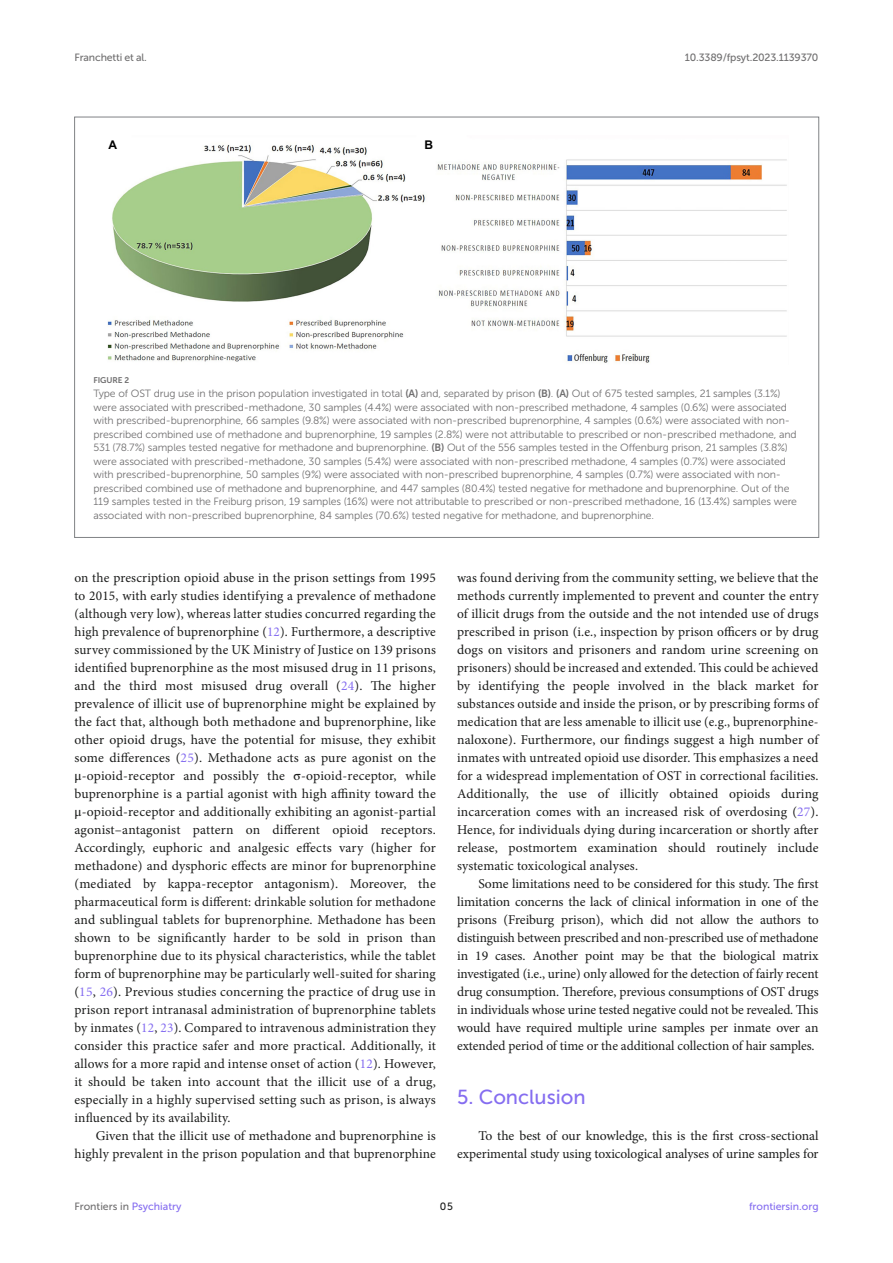
<style>
.page{position:relative;width:893px;height:1263px;background:#fff}
.page>*{position:absolute;margin:0;border:0;box-sizing:border-box;transform-origin:0 0}
.HEAD_1{font:20.25px "Museo Sans 500";color:#856df0}
.TEXT{font:13.5px/18px "Minion Pro";letter-spacing:.005em;color:#1b1c1b;text-align:justify}
.TEXT_FLUSH{font:13.5px/18px "Minion Pro";letter-spacing:-.005em;color:#1b1c1b;text-align:right}
.t1{font:700 12px "Arial";color:#000}
.FIG_LEG{font:10.5px/13.5px "Museo Sans 300";letter-spacing:-.01em;color:#706f70}
.t2{font:10.5px "Museo Sans 500";letter-spacing:-.015em;color:#706f70}
.t3{font:10.5px "Museo Sans 500";color:#856df0}
.t4{font:10.5px "Museo Sans 500";color:#1b1c1b}
.FIG_HD{font:8.25px "Museo Sans 700";letter-spacing:-.01em;color:#706f70}
.s1{font-family:"Museo Sans 700"}
.s2{color:#856df0}
.s3{font-family:"STIX General"}
</style>
<div class="page">
<img style="left:107px;top:144px;width:680px;height:219px">
<p class="t2" style="left:74px;top:51px;width:74px">Franchetti et al.</p>
<p class="t2" style="left:685px;top:51px;width:135px">10.3389/fpsyt.2023.1139370</p>
<p class="t1" style="left:108px;top:136px;width:10px">A</p>
<p class="t1" style="left:425px;top:136px;width:10px">B</p>
<p class="FIG_HD" style="left:94px;top:376px;width:37px">FIGURE 2</p>
<p class="FIG_LEG" style="left:94px;top:387px;width:705px">Type of OST drug use in the prison population investigated in total <span class="s1">(A)</span> and, separated by prison <span class="s1">(B)</span>. <span class="s1">(A)</span> Out of 675 tested samples, 21 samples (3.1%) were associated with prescribed-methadone, 30 samples (4.4%) were associated with non-prescribed methadone, 4 samples (0.6%) were associated with prescribed-buprenorphine, 66 samples (9.8%) were associated with non-prescribed buprenorphine, 4 samples (0.6%) were associated with non&shy;prescribed combined use of methadone and buprenorphine, 19 samples (2.8%) were not attributable to prescribed or non-prescribed methadone, and 531 (78.7%) samples tested negative for methadone and buprenorphine. <span class="s1">(B)</span> Out of the 556 samples tested in the Offenburg prison, 21 samples (3.8%) were associated with prescribed-methadone, 30 samples (5.4%) were associated with non-prescribed methadone, 4 samples (0.7%) were associated with prescribed-buprenorphine, 50 samples (9%) were associated with non-prescribed buprenorphine, 4 samples (0.7%) were associated with non&shy;prescribed combined use of methadone and buprenorphine, and 447 samples (80.4%) tested negative for methadone and buprenorphine. Out of the 119 samples tested in the Freiburg prison, 19 samples (16%) were not attributable to prescribed or non-prescribed methadone, 16 (13.4%) samples were associated with non-prescribed buprenorphine, 84 samples (70.6%) tested negative for methadone, and buprenorphine.</p>
<p class="TEXT" style="left:74px;top:569px;width:363px">on the prescription opioid abuse in the prison settings from 1995 to 2015, with early studies identifying a prevalence of methadone (although very low), whereas latter studies concurred regarding the high prevalence of buprenorphine (<span class="s2">12</span>). Furthermore, a descriptive survey commissioned by the UK Ministry of Justice on 139 prisons identified buprenorphine as the most misused drug in 11 prisons, and the third most misused drug overall (<span class="s2">24</span>). The higher prevalence of illicit use of buprenorphine might be explained by the fact that, although both methadone and buprenorphine, like other opioid drugs, have the potential for misuse, they exhibit some differences (<span class="s2">25</span>). Methadone acts as pure agonist on the <span class="s3">μ</span>-opioid-receptor and possibly the <span class="s3">σ</span>-opioid-receptor, while buprenorphine is a partial agonist with high affinity toward the <span class="s3">μ</span>-opioid-receptor and additionally exhibiting an agonist-partial agonist–antagonist pattern on different opioid receptors.<br>Accordingly, euphoric and analgesic effects vary (higher for methadone) and dysphoric effects are minor for buprenorphine (mediated by kappa-receptor antagonism). Moreover, the pharmaceutical form is different: drinkable solution for methadone and sublingual tablets for buprenorphine. Methadone has been shown to be significantly harder to be sold in prison than buprenorphine due to its physical characteristics, while the tablet form of buprenorphine may be particularly well-suited for sharing (<span class="s2">15</span>, <span class="s2">26</span>). Previous studies concerning the practice of drug use in prison report intranasal administration of buprenorphine tablets by inmates (<span class="s2">12</span>, <span class="s2">23</span>). Compared to intravenous administration they consider this practice safer and more practical. Additionally, it allows for a more rapid and intense onset of action (<span class="s2">12</span>). However, it should be taken into account that the illicit use of a drug, especially in a highly supervised setting such as prison, is always influenced by its availability.</p>
<p class="TEXT" style="left:74px;top:1127px;width:363px;text-align:right">Given that the illicit use of methadone and buprenorphine is highly prevalent in the prison population and that buprenorphine</p>
<p class="TEXT" style="left:457px;top:569px;width:363px">was found deriving from the community setting, we believe that the methods currently implemented to prevent and counter the entry of illicit drugs from the outside and the not intended use of drugs prescribed in prison (i.e., inspection by prison officers or by drug dogs on visitors and prisoners and random urine screening on prisoners) should be increased and extended. This could be achieved by identifying the people involved in the black market for substances outside and inside the prison, or by prescribing forms of medication that are less amenable to illicit use (e.g., buprenorphine&shy;naloxone). Furthermore, our findings suggest a high number of inmates with untreated opioid use disorder. This emphasizes a need for a widespread implementation of OST in correctional facilities.<br>Additionally, the use of illicitly obtained opioids during incarceration comes with an increased risk of overdosing (<span class="s2">27</span>).<br>Hence, for individuals dying during incarceration or shortly after release, postmortem examination should routinely include systematic toxicological analyses.</p>
<p class="TEXT" style="left:457px;top:875px;width:363px;text-indent:21px">Some limitations need to be considered for this study. The first limitation concerns the lack of clinical information in one of the prisons (Freiburg prison), which did not allow the authors to distinguish between prescribed and non-prescribed use of methadone in 19 cases. Another point may be that the biological matrix investigated (i.e., urine) only allowed for the detection of fairly recent drug consumption. Therefore, previous consumptions of OST drugs in individuals whose urine tested negative could not be revealed. This would have required multiple urine samples per inmate over an extended period of time or the additional collection of hair samples.</p>
<p class="HEAD_1" style="left:457px;top:1086px;width:130px">5. Conclusion</p>
<p class="TEXT_FLUSH" style="left:457px;top:1127px;width:363px">To the best of our knowledge, this is the first cross-sectional experimental study using toxicological analyses of urine samples for</p>
<p class="t2" style="left:74px;top:1200px;width:109px">Frontiers in <span class="s2">Psychiatry</span></p>
<p class="t4" style="left:440px;top:1200px;width:14px">05</p>
<p class="t3" style="left:749px;top:1200px;width:71px">frontiersin.org</p>
</div>
